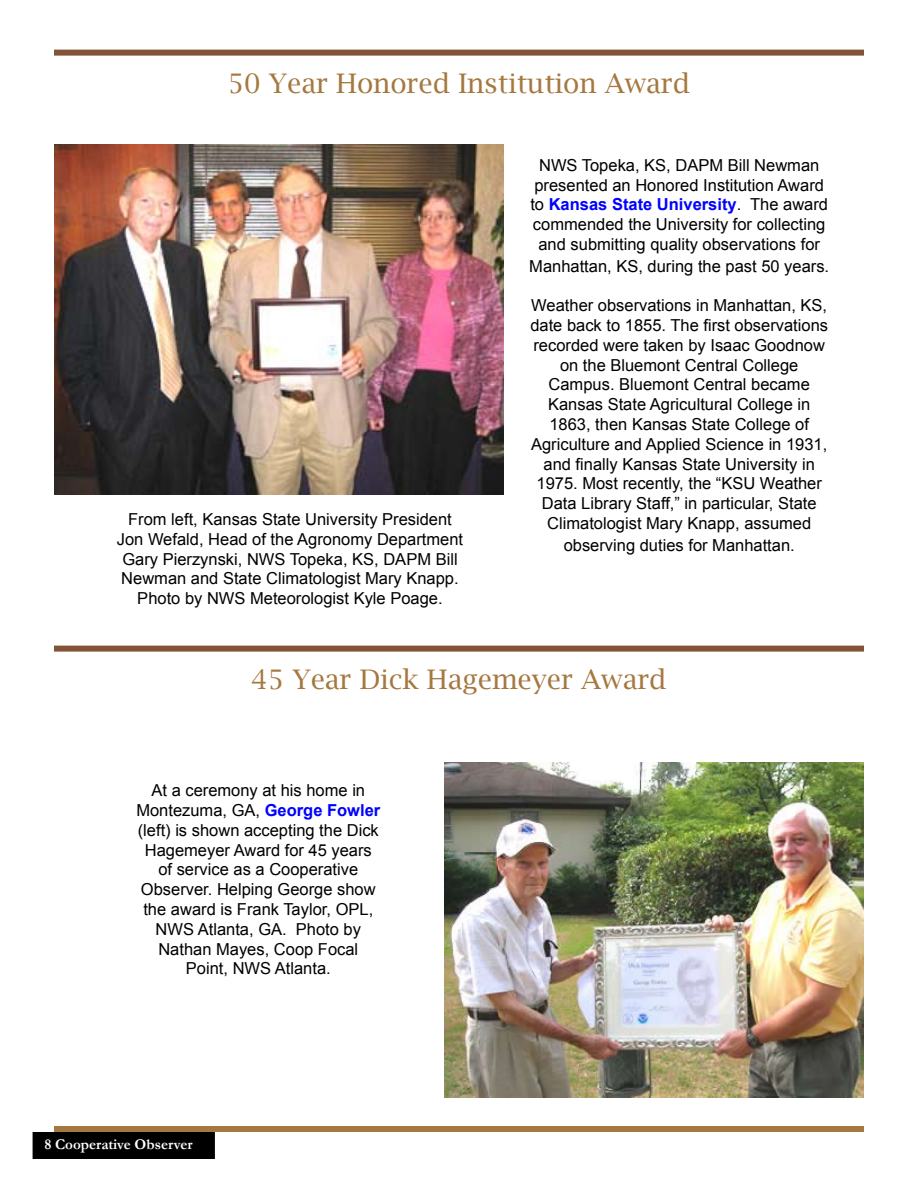
<style>
.page{position:relative;width:918px;height:1188px;background:#fff}
.page>*{position:absolute;margin:0;border:0;box-sizing:border-box;transform-origin:0 0}
.t1{font:27px "Lucida Bright";color:#a5783f}
.t2{font:16.5px/19.8px "Arial";color:#000;text-align:center}
.t3{font:700 15px "Garamond";color:#fff}
.s1{font-weight:700;color:#00f}
</style>
<div class="page">
<div style="left:33px;top:1133px;width:181px;height:25px;background:#000"></div>
<div style="left:33px;top:1132px;width:182px;height:27px;border:2px solid #000"></div>
<div style="left:54px;top:1126px;width:810px;height:6px;background:#a5783f"></div>
<div style="left:54px;top:50px;width:810px;height:6px;background:#835338"></div>
<img style="left:54px;top:144px;width:450px;height:351px">
<div style="left:54px;top:646px;width:810px;height:6px;background:#835338"></div>
<img style="left:444px;top:762px;width:420px;height:335px">
<h1 class="t1" style="left:228px;top:68px;width:464px">50 Year Honored Institution Award</h1>
<p class="t2" style="left:117px;top:509px;width:348px">From left, Kansas State University President Jon Wefald, Head of the Agronomy Department Gary Pierzynski, NWS Topeka, KS, DAPM Bill Newman and State Climatologist Mary Knapp.<br>Photo by NWS Meteorologist Kyle Poage.</p>
<p class="t2" style="left:530px;top:155px;width:299px">NWS Topeka, KS, DAPM Bill Newman presented an Honored Institution Award to <span class="s1">Kansas State University</span>. The award commended the University for collecting and submitting quality observations for</p>
<p class="t2" style="left:529px;top:256px;width:301px">Manhattan, KS, during the past 50 years.</p>
<p class="t2" style="left:530px;top:296px;width:299px">Weather observations in Manhattan, KS, date back to 1855. The first observations recorded were taken by Isaac Goodnow on the Bluemont Central College Campus. Bluemont Central became Kansas State Agricultural College in 1863, then Kansas State College of Agriculture and Applied Science in 1931, and finally Kansas State University in 1975. Most recently, the “KSU Weather Data Library Staff,” in particular, State Climatologist Mary Knapp, assumed</p>
<p class="t2" style="left:564px;top:535px;width:233px">observing duties for Manhattan.</p>
<h1 class="t1" style="left:251px;top:664px;width:417px">45 Year Dick Hagemeyer Award</h1>
<p class="t2" style="left:136px;top:781px;width:245px">At a ceremony at his home in<br>Montezuma, GA, <span class="s1">George Fowler </span>(left) is shown accepting the Dick<br>Hagemeyer Award for 45 years of service as a Cooperative<br>Observer. Helping George show the award is Frank Taylor, OPL,<br>NWS Atlanta, GA. Photo by<br>Nathan Mayes, Coop Focal<br>Point, NWS Atlanta.</p>
<p class="t3" style="left:55px;top:1134px;width:139px">Cooperative Observer</p>
</div>
